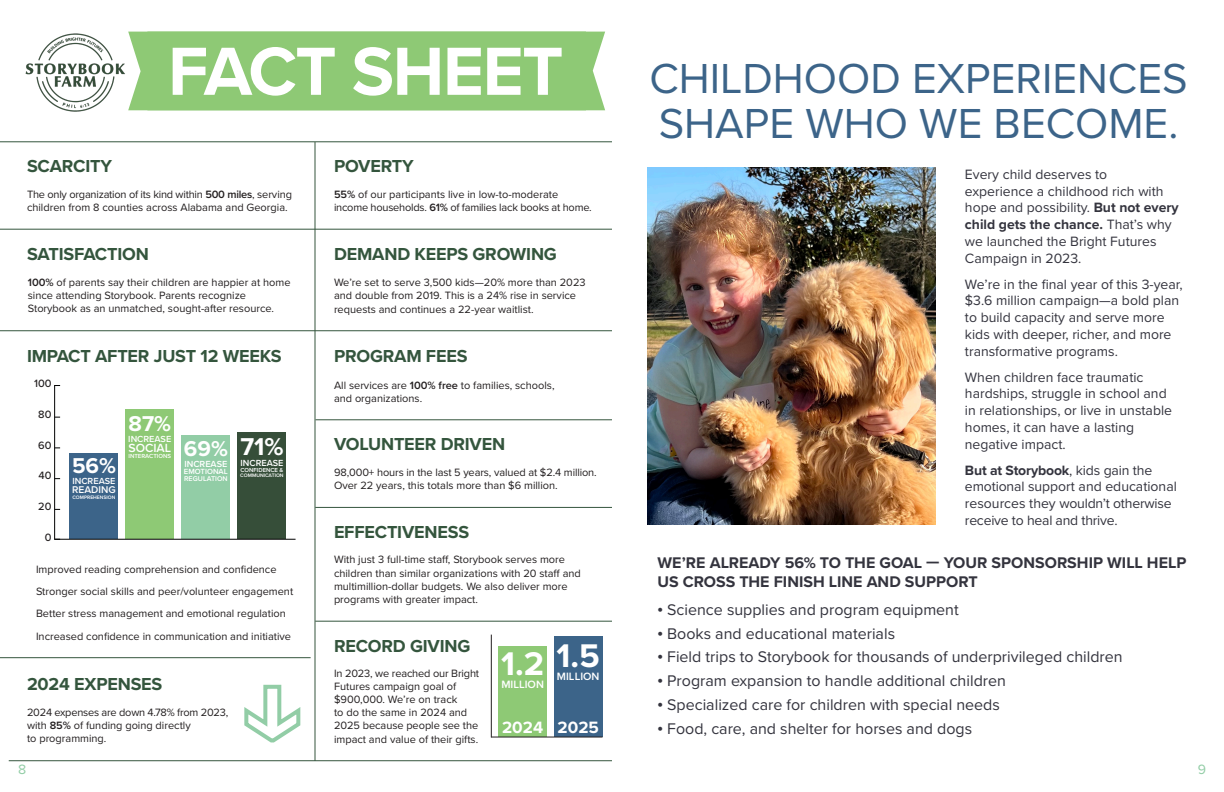
<style>
.page{position:relative;width:1224px;height:792px;background:#fff}
.page>*{position:absolute;margin:0;border:0;box-sizing:border-box;transform-origin:0 0}
.t1{font:700 70.6px "Proxima Nova";letter-spacing:-.02em;color:#fff}
.t2{font:43.5px/45px "Proxima Nova";color:#3c6489}
.t3{font:700 34px "Proxima Nova";color:#fff}
.t4{font:700 25.2px "Proxima Nova";color:#fff}
.t5{font:700 22.2px "Proxima Nova";color:#fff}
.t6{font:700 18px "Proxima Nova";letter-spacing:-.01em;color:#34553d}
.t7{font:700 17px "Proxima Nova";color:#fff}
.t8{font:16px "Proxima Nova";color:#34343e}
.t9{font:700 16px/19.2px "Proxima Nova";color:#34343e}
.t10{font:14px/16.8px "Proxima Nova";color:#34343e}
.t11{font:14px "Proxima Nova";color:#92cda6}
.t12{font:600 12.2px "Proxima Nova";color:#fff}
.t13{font:11px/13.2px "Proxima Nova";color:#231f20}
.t14{font:11px/13.2px "Proxima Nova";letter-spacing:-.02em;color:#231f20}
.t15{font:600 11px "Proxima Nova";color:#fff}
.t16{font:500 11px "Proxima Nova";color:#231f20}
.t17{font:600 10.1px "Proxima Nova";color:#fff}
.t18{font:600 9.1px "Proxima Nova";color:#fff}
.t19{font:600 7.8px "Proxima Nova";color:#fff}
.t20{font:600 7.2px "Proxima Nova";color:#fff}
.t21{font:600 6.1px "Proxima Nova";color:#fff}
.t22{font:600 6px "Proxima Nova";color:#fff}
.t23{font:600 5.2px "Proxima Nova";color:#fff}
.t24{font:600 5.1px "Proxima Nova";color:#fff}
.s1{font-weight:600}
.s2{font-weight:700}
.s3{font-family:"Garamond"}
</style>
<div class="page">
<div style="left:128px;top:32px;width:477px;height:78px;background:#8ec975"></div>
<img style="left:25px;top:33px;width:100px;height:79px">
<hr style="left:0;top:142px;width:612px;height:1px;background:#34553d">
<hr style="left:0;top:229px;width:612px;height:1px;background:#34553d">
<hr style="left:0;top:330px;width:612px;height:1px;background:#34553d">
<hr style="left:315px;top:420px;width:297px;height:1px;background:#34553d">
<hr style="left:315px;top:507px;width:297px;height:1px;background:#34553d">
<hr style="left:9px;top:760px;width:603px;height:1px;background:#34553d">
<hr style="left:315px;top:621px;width:297px;height:1px;background:#34553d">
<hr style="left:315px;top:142px;width:1px;height:619px;background:#34553d">
<div style="left:69px;top:453px;width:49px;height:85px;background:#3c6489"></div>
<div style="left:126px;top:409px;width:48px;height:129px;background:#8ec975"></div>
<div style="left:182px;top:435px;width:48px;height:103px;background:#92cda6"></div>
<div style="left:238px;top:432px;width:48px;height:106px;background:#364e39"></div>
<hr style="left:54px;top:385px;width:1px;height:155px;background:#000">
<hr style="left:55px;top:539px;width:241px;height:1px;background:#000">
<hr style="left:0;top:657px;width:311px;height:1px;background:#34553d">
<svg style="left:244px;top:684px;width:57px;height:59px"></svg>
<div style="left:498px;top:646px;width:49px;height:91px;background:#8ec975"></div>
<div style="left:554px;top:637px;width:49px;height:100px;background:#3c6489"></div>
<hr style="left:491px;top:635px;width:1px;height:103px;background:#231f20">
<hr style="left:491px;top:737px;width:112px;height:1px;background:#231f20">
<img style="left:648px;top:168px;width:288px;height:356px">
<p class="t6" style="left:27px;top:153px;width:87px">SCARCITY</p>
<p class="t1" style="left:168px;top:19px;width:397px">FACT SHEET</p>
<p class="t6" style="left:334px;top:153px;width:81px">POVERTY</p>
<p class="t13" style="left:27px;top:187px;width:267px">The only organization of its kind within <span class="s1">500 miles</span>, serving children from 8 counties across Alabama and Georgia.</p>
<p class="t6" style="left:27px;top:240px;width:123px">SATISFACTION</p>
<p class="t13" style="left:28px;top:275px;width:264px"><span class="s1">100%</span> of parents say their children are happier at home since attending Storybook. Parents recognize<br>Storybook as an unmatched, sought-after resource.</p>
<p class="t6" style="left:27px;top:343px;width:256px">IMPACT AFTER JUST 12 WEEKS</p>
<p class="t16" style="left:34px;top:375px;width:19px">100</p>
<p class="t16" style="left:38px;top:406px;width:15px">80</p>
<p class="t16" style="left:38px;top:437px;width:15px">60</p>
<p class="t16" style="left:39px;top:468px;width:15px">40</p>
<p class="t16" style="left:38px;top:498px;width:15px">20</p>
<p class="t16" style="left:45px;top:529px;width:8px">0</p>
<p class="t5" style="left:72px;top:449px;width:45px">56%</p>
<p class="t18" style="left:72px;top:474px;width:45px">INCREASE</p>
<p class="t17" style="left:72px;top:482px;width:45px">READING</p>
<p class="t24" style="left:72px;top:494px;width:45px">COMPREHENSION</p>
<p class="t5" style="left:129px;top:407px;width:44px">87%</p>
<p class="t18" style="left:128px;top:432px;width:45px">INCREASE</p>
<p class="t12" style="left:128px;top:438px;width:44px">SOCIAL</p>
<p class="t21" style="left:128px;top:451px;width:44px">INTERACTIONS</p>
<p class="t5" style="left:184px;top:432px;width:45px">69%</p>
<p class="t18" style="left:184px;top:458px;width:45px">INCREASE</p>
<p class="t19" style="left:184px;top:466px;width:45px">EMOTIONAL</p>
<p class="t20" style="left:184px;top:473px;width:45px">REGULATION</p>
<p class="t4" style="left:240px;top:428px;width:45px">71%</p>
<p class="t18" style="left:240px;top:456px;width:45px">INCREASE</p>
<p class="t22" style="left:241px;top:466px;width:44px">CONFIDENCE &amp;</p>
<p class="t23" style="left:240px;top:471px;width:45px">COMMUNICATION</p>
<p class="t13" style="left:36px;top:562px;width:242px">Improved reading comprehension and confidence</p>
<p class="t13" style="left:36px;top:584px;width:259px">Stronger social skills and peer/volunteer engagement</p>
<p class="t13" style="left:36px;top:607px;width:251px">Better stress management and emotional regulation</p>
<p class="t13" style="left:36px;top:629px;width:257px">Increased confidence in communication and initiative</p>
<p class="t6" style="left:27px;top:671px;width:137px">2024 EXPENSES</p>
<p class="t13" style="left:27px;top:705px;width:203px">2024 expenses are down 4.78% from 2023, with <span class="s1">85%</span> of funding going directly<br>to programming.</p>
<p class="t14" style="left:334px;top:187px;width:259px"><span class="s1">55%</span> of our participants live in low-to-moderate income households. <span class="s1">61%</span> of families lack books at home.</p>
<p class="t6" style="left:334px;top:241px;width:224px">DEMAND KEEPS GROWING</p>
<p class="t13" style="left:334px;top:275px;width:253px">We’re set to serve 3,500 kids—20% more than 2023 and double from 2019. This is a 24% rise in service requests and continues a 22-year waitlist.</p>
<p class="t6" style="left:334px;top:342px;width:135px">PROGRAM FEES</p>
<p class="t13" style="left:334px;top:378px;width:222px">All services are <span class="s1">100% free</span> to families, schools, and organizations.</p>
<p class="t6" style="left:334px;top:431px;width:173px">VOLUNTEER DRIVEN</p>
<p class="t13" style="left:334px;top:465px;width:264px">98,000+ hours in the last 5 years, valued at $2.4 million.<br>Over 22 years, this totals more than $6 million.</p>
<p class="t6" style="left:334px;top:518px;width:137px">EFFECTIVENESS</p>
<p class="t13" style="left:334px;top:553px;width:248px">With just 3 full-time staff, Storybook serves more children than similar organizations with 20 staff and multimillion-dollar budgets. We also deliver more programs with greater impact.</p>
<p class="t6" style="left:334px;top:632px;width:138px">RECORD GIVING</p>
<p class="t13" style="left:334px;top:666px;width:147px">In 2023, we reached our Bright<br>Futures campaign goal of $900,000. We’re on track<br>to do the same in 2024 and<br>2025 because people see the impact and value of their gifts.</p>
<p class="t3" style="left:557px;top:630px;width:45px">1.5</p>
<p class="t15" style="left:557px;top:668px;width:44px">MILLION</p>
<p class="t3" style="left:501px;top:638px;width:45px">1.2</p>
<p class="t15" style="left:501px;top:676px;width:44px">MILLION</p>
<p class="t7" style="left:502px;top:715px;width:43px">2024</p>
<p class="t7" style="left:558px;top:715px;width:43px">2025</p>
<p class="t2" style="left:650px;top:54px;width:540px">CHILDHOOD EXPERIENCES<br>SHAPE WHO WE BECOME.</p>
<p class="t10" style="left:965px;top:165px;width:215px">Every child deserves to experience a childhood rich with hope and possibility. <span class="s2">But not every child gets the chance.</span> That’s why we launched the Bright Futures<br>Campaign in 2023.</p>
<p class="t10" style="left:965px;top:275px;width:219px">We’re in the final year of this 3-year, $3.6 million campaign—a bold plan to build capacity and serve more kids with deeper, richer, and more transformative programs.</p>
<p class="t10" style="left:965px;top:368px;width:209px">When children face traumatic hardships, struggle in school and in relationships, or live in unstable homes, it can have a lasting negative impact.</p>
<p class="t10" style="left:965px;top:461px;width:213px"><span class="s2">But at Storybook</span>, kids gain the emotional support and educational resources they wouldn’t otherwise receive to heal and thrive.</p>
<p class="t9" style="left:658px;top:552px;width:530px">WE’RE ALREADY 56% TO THE GOAL — YOUR SPONSORSHIP WILL HELP<br>US CROSS THE FINISH LINE AND SUPPORT</p>
<p class="t8" style="left:658px;top:598px;width:303px"><span class="s3">•</span> Science supplies and program equipment</p>
<p class="t8" style="left:658px;top:622px;width:239px"><span class="s3">•</span> Books and educational materials</p>
<p class="t8" style="left:658px;top:645px;width:467px"><span class="s3">•</span> Field trips to Storybook for thousands of underprivileged children</p>
<p class="t8" style="left:658px;top:669px;width:350px"><span class="s3">•</span> Program expansion to handle additional children</p>
<p class="t8" style="left:658px;top:693px;width:344px"><span class="s3">•</span> Specialized care for children with special needs</p>
<p class="t8" style="left:658px;top:716px;width:316px"><span class="s3">•</span> Food, care, and shelter for horses and dogs</p>
<p class="t11" style="left:18px;top:759px;width:10px">8</p>
<p class="t11" style="left:1198px;top:759px;width:10px">9</p>
</div>
